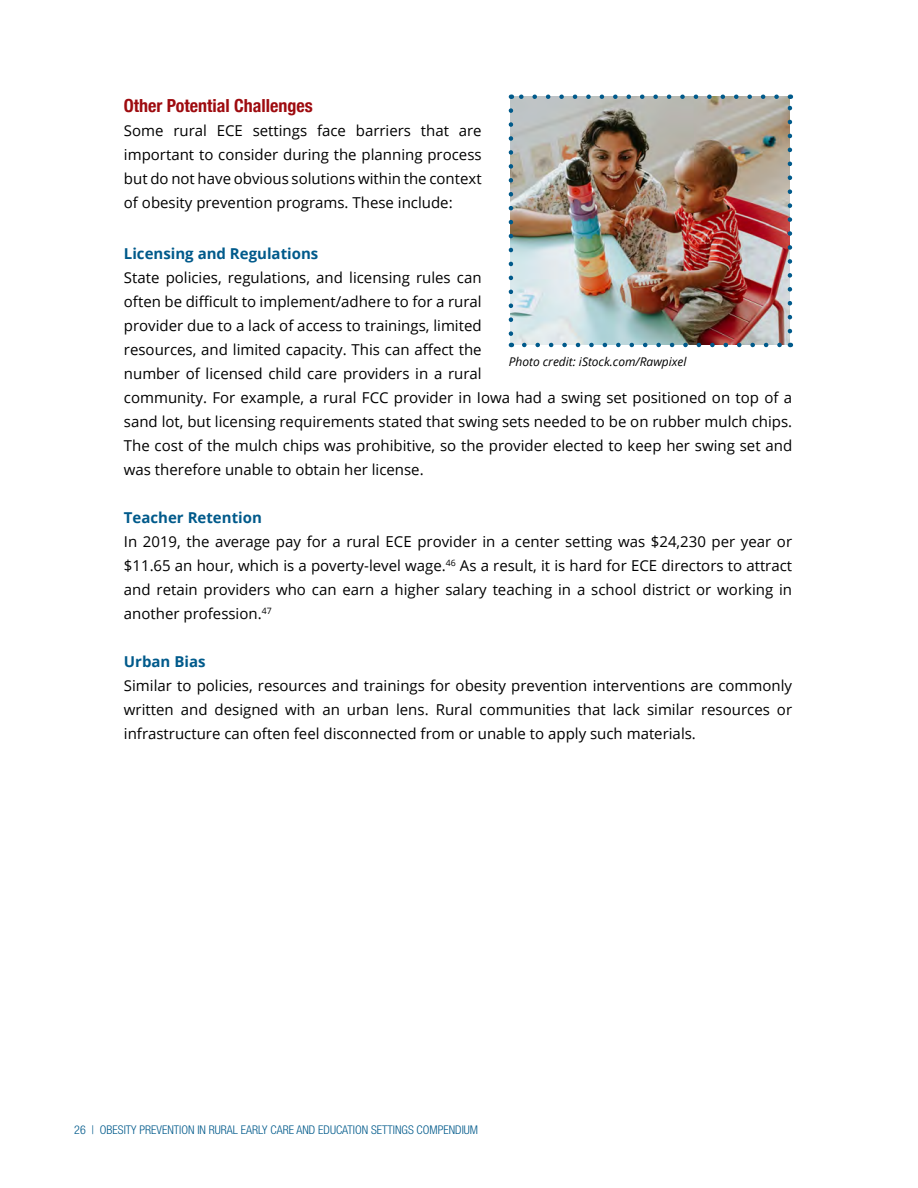
<style>
.page{position:relative;width:918px;height:1188px;background:#fff}
.page>*{position:absolute;margin:0;border:0;box-sizing:border-box;transform-origin:0 0}
.H3_-_Subsection_red{font:700 condensed 18px "Helvetica Neue";color:#9e0b0f}
.Body_Text_-_Black{font:15px/24px "Open Sans";color:#000;text-align:justify}
.H4_-_Small_blue_text{font:700 15px "Open Sans";color:#005a8b}
.t1{font:300 condensed 12px "Helvetica Neue LT Std";color:#005a8b}
.t2{font:italic 12px "Open Sans";color:#000}
</style>
<div class="page">
<img style="left:511px;top:97px;width:279px;height:248px">
<svg style="left:524px;top:343px;width:259px;height:4px"></svg>
<svg style="left:518px;top:94px;width:259px;height:5px"></svg>
<svg style="left:509px;top:111px;width:4px;height:236px"></svg>
<svg style="left:788px;top:94px;width:4px;height:237px"></svg>
<h3 class="H3_-_Subsection_red" style="left:124px;top:90px;width:190px">Other Potential Challenges</h3>
<p class="Body_Text_-_Black" style="left:124px;top:118px;width:359px">Some rural ECE settings face barriers that are important to consider during the planning process but do not have obvious solutions within the context of obesity prevention programs. These include:</p>
<h4 class="H4_-_Small_blue_text" style="left:124px;top:243px;width:196px">Licensing and Regulations</h4>
<p class="Body_Text_-_Black" style="left:124px;top:265px;width:670px;text-align:left">State policies, regulations, and licensing rules can<br>often be difficult to implement/adhere to for a rural<br>provider due to a lack of access to trainings, limited<br>resources, and limited capacity. This can affect the<br>number of licensed child care providers in a rural<br>community. For example, a rural FCC provider in Iowa had a swing set positioned on top of a sand lot, but licensing requirements stated that swing sets needed to be on rubber mulch chips.<br>The cost of the mulch chips was prohibitive, so the provider elected to keep her swing set and was therefore unable to obtain her license.</p>
<h4 class="H4_-_Small_blue_text" style="left:124px;top:507px;width:139px">Teacher Retention</h4>
<p class="Body_Text_-_Black" style="left:124px;top:529px;width:670px">In 2019, the average pay for a rural ECE provider in a center setting was $24,230 per year or $11.65 an hour, which is a poverty-level wage.<sup>46</sup> As a result, it is hard for ECE directors to attract and retain providers who can earn a higher salary teaching in a school district or working in another profession.<sup>47</sup></p>
<h4 class="H4_-_Small_blue_text" style="left:124px;top:651px;width:83px">Urban Bias</h4>
<p class="Body_Text_-_Black" style="left:124px;top:673px;width:670px">Similar to policies, resources and trainings for obesity prevention interventions are commonly written and designed with an urban lens. Rural communities that lack similar resources or infrastructure can often feel disconnected from or unable to apply such materials.</p>
<p class="t2" style="left:509px;top:353px;width:179px">Photo credit: iStock.com/Rawpixel</p>
<p class="t1" style="left:74px;top:1123px;width:405px">26 | OBESITY PREVENTION IN RURAL EARLY CARE AND EDUCATION SETTINGS COMPENDIUM</p>
</div>
